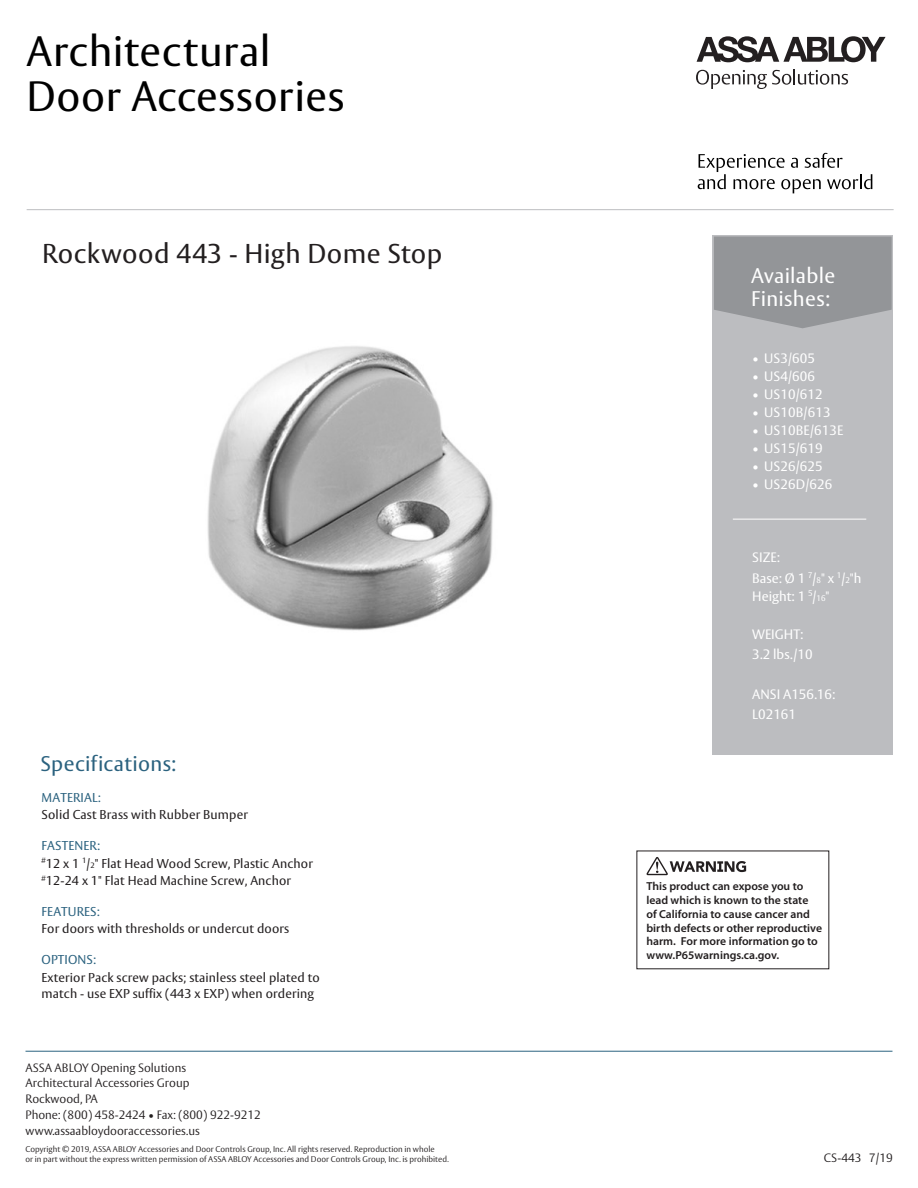
<style>
.page{position:relative;width:918px;height:1188px;background:#fff}
.page>*{position:absolute;margin:0;border:0;box-sizing:border-box;transform-origin:0 0}
.t1{font:42px/45.8px "ASSA Vesta";letter-spacing:.015em;color:#000}
.t2{font:27px "ASSA Vesta";letter-spacing:.015em;color:#231f20}
.t3{font:21px/22.5px "ASSA Vesta";letter-spacing:.015em;color:#fff}
.t4{font:21px "ASSA Vesta";letter-spacing:.015em;color:#2b627f}
.t5{font:13.5px/18px "ASSA Vesta";letter-spacing:.01em;color:#fff}
.t6{font:12.75px/16.5px "ASSA Vesta";letter-spacing:.01em;color:#231f20}
.t7{font:12.75px "ASSA Vesta";letter-spacing:.01em;color:#2b627f}
.t8{font:300 12px "ASSA Vesta";color:#231f20}
.t9{font:600 11.55px/13.8px "Myriad Pro";color:#231f20}
.t10{font:300 8.25px/9.8px "ASSA Vesta";color:#231f20}
.s1{font-size:7.65px}
.s2{font-size:8.1px}
</style>
<div class="page">
<div style="left:713px;top:235px;width:180px;height:520px;background:#bcbdc0"></div>
<svg style="left:714px;top:237px;width:178px;height:91px"></svg>
<hr style="left:26px;top:1051px;width:866px;height:1px;background:#2b627f">
<hr style="left:733px;top:519px;width:133px;height:1px;background:#fff">
<img style="left:207px;top:346px;width:286px;height:285px">
<hr style="left:27px;top:209px;width:867px;height:1px;background:#bcbdc0">
<svg style="left:646px;top:857px;width:100px;height:18px"></svg>
<svg style="left:697px;top:36px;width:189px;height:26px"></svg>
<svg style="left:696px;top:69px;width:152px;height:20px"></svg>
<svg style="left:698px;top:153px;width:174px;height:40px"></svg>
<p class="t1" style="left:27px;top:30px;width:319px">Architectural<br>Door Accessories</p>
<p class="t2" style="left:42px;top:237px;width:402px">Rockwood 443 - High Dome Stop</p>
<p class="t4" style="left:41px;top:751px;width:137px">Specifications:</p>
<p class="t7" style="left:42px;top:790px;width:61px">MATERIAL:</p>
<p class="t6" style="left:42px;top:807px;width:208px">Solid Cast Brass with Rubber Bumper</p>
<p class="t7" style="left:42px;top:838px;width:60px">FASTENER:</p>
<p class="t6" style="left:42px;top:855px;width:273px"><sup>#</sup>12 x 1 <sup>1</sup>/<span class="s1">2</span>" Flat Head Wood Screw, Plastic Anchor</p>
<p class="t6" style="left:42px;top:873px;width:251px"><sup>#</sup>12-24 x 1" Flat Head Machine Screw, Anchor</p>
<p class="t7" style="left:42px;top:904px;width:60px">FEATURES:</p>
<p class="t6" style="left:42px;top:921px;width:249px">For doors with thresholds or undercut doors</p>
<p class="t7" style="left:42px;top:952px;width:56px">OPTIONS:</p>
<p class="t6" style="left:42px;top:970px;width:280px">Exterior Pack screw packs; stainless steel plated to match - use EXP suffix (443 x EXP) when ordering</p>
<p class="t8" style="left:26px;top:1060px;width:162px">ASSA ABLOY Opening Solutions</p>
<p class="t8" style="left:26px;top:1076px;width:166px">Architectural Accessories Group</p>
<p class="t8" style="left:26px;top:1092px;width:74px">Rockwood, PA</p>
<p class="t8" style="left:26px;top:1107px;width:237px">Phone: (800) 458-2424 • Fax: (800) 922-9212</p>
<p class="t8" style="left:26px;top:1123px;width:176px">www.assaabloydooraccessories.us</p>
<p class="t10" style="left:26px;top:1144px;width:425px">Copyright © 2019, ASSA ABLOY Accessories and Door Controls Group, Inc. All rights reserved. Reproduction in whole<br>or in part without the express written permission of ASSA ABLOY Accessories and Door Controls Group, Inc. is prohibited.</p>
<p class="t3" style="left:751px;top:265px;width:86px">Available<br>Finishes:</p>
<p class="t5" style="left:752px;top:350px;width:64px">• US3/605</p>
<p class="t5" style="left:752px;top:368px;width:64px">• US4/606</p>
<p class="t5" style="left:752px;top:386px;width:72px">• US10/612</p>
<p class="t5" style="left:752px;top:404px;width:80px">• US10B/613</p>
<p class="t5" style="left:752px;top:422px;width:93px">• US10BE/613E</p>
<p class="t5" style="left:752px;top:440px;width:72px">• US15/619</p>
<p class="t5" style="left:752px;top:458px;width:72px">• US26/625</p>
<p class="t5" style="left:752px;top:476px;width:82px">• US26D/626</p>
<p class="t5" style="left:752px;top:549px;width:29px">SIZE:</p>
<p class="t5" style="left:752px;top:569px;width:111px">Base: Ø 1 <sup>7</sup>/<span class="s2">8</span>" x <sup>1</sup>/<span class="s2">2</span>"h<br>Height: 1 <sup>5</sup>/<span class="s2">16</span>"</p>
<p class="t5" style="left:752px;top:626px;width:53px">WEIGHT:</p>
<p class="t5" style="left:752px;top:646px;width:62px">3.2 lbs./10</p>
<p class="t5" style="left:752px;top:686px;width:84px">ANSI A156.16:</p>
<p class="t5" style="left:752px;top:706px;width:45px">L02161</p>
<p class="t9" style="left:646px;top:879px;width:177px">This product can expose you to lead which is known to the state<br>of California to cause cancer and birth defects or other reproductive harm. For more information go to www.P65warnings.ca.gov.</p>
<p class="t8" style="left:824px;top:1151px;width:70px">CS-443 7/19</p>
</div>
